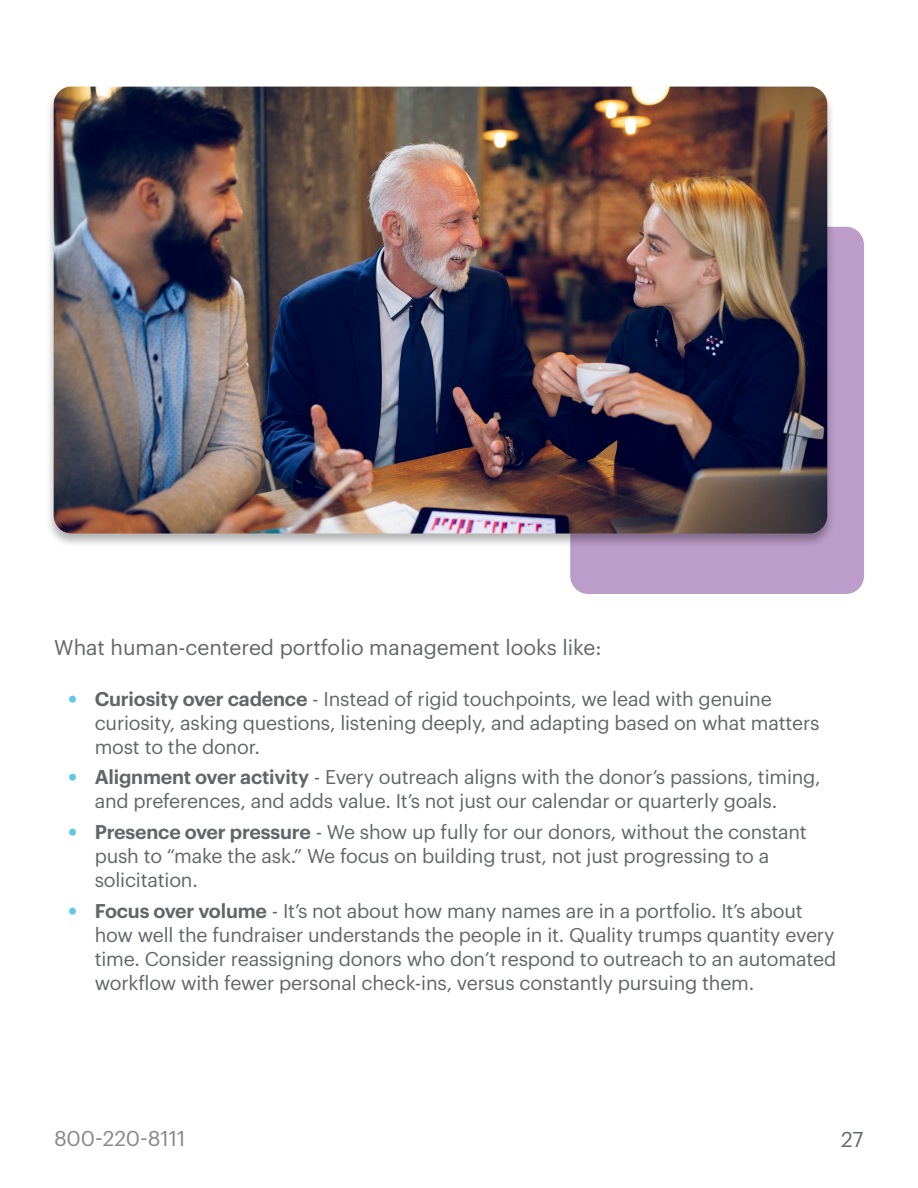
<style>
.page{position:relative;width:918px;height:1188px;background:#fff}
.page>*{position:absolute;margin:0;border:0;box-sizing:border-box;transform-origin:0 0}
.t1{font:21px "Graphik";color:#63656a}
.t2{font:21px "Graphik";color:#88868a}
.t3{font:19.5px/24px "Graphik";letter-spacing:-.01em;color:#63656a}
.s1{font-family:"Avenir";font-weight:800;color:#5ec8ea}
.s2{font-weight:600}
</style>
<div class="page">
<div style="left:570px;top:227px;width:294px;height:367px;background:#bc9cc9;border-radius:18px"></div>
<div style="left:45px;top:85px;width:790px;height:464px;background:#000;opacity:.3"></div>
<img style="left:54px;top:87px;width:773px;height:447px">
<p class="t1" style="left:54px;top:631px;width:549px">What human-centered portfolio management looks like:</p>
<p class="t3" style="left:95px;top:685px;width:726px;text-indent:-27px"><span class="s1">•</span> <span class="s2">Curiosity over cadence</span> - Instead of rigid touchpoints, we lead with genuine curiosity, asking questions, listening deeply, and adapting based on what matters most to the donor.</p>
<p class="t3" style="left:95px;top:764px;width:728px;text-indent:-27px"><span class="s1">•</span> <span class="s2">Alignment over activity</span> - Every outreach aligns with the donor’s passions, timing, and preferences, and adds value. It’s not just our calendar or quarterly goals.</p>
<p class="t3" style="left:95px;top:819px;width:714px;text-indent:-27px"><span class="s1">•</span> <span class="s2">Presence over pressure</span> - We show up fully for our donors, without the constant push to “make the ask.” We focus on building trust, not just progressing to a solicitation.</p>
<p class="t3" style="left:95px;top:897px;width:743px;text-indent:-27px"><span class="s1">•</span> <span class="s2">Focus over volume</span> - It’s not about how many names are in a portfolio. It’s about how well the fundraiser understands the people in it. Quality trumps quantity every time. Consider reassigning donors who don’t respond to outreach to an automated workflow with fewer personal check-ins, versus constantly pursuing them.</p>
<p class="t2" style="left:54px;top:1122px;width:133px">800-220-8111</p>
<p class="t1" style="left:841px;top:1124px;width:24px">27</p>
</div>
